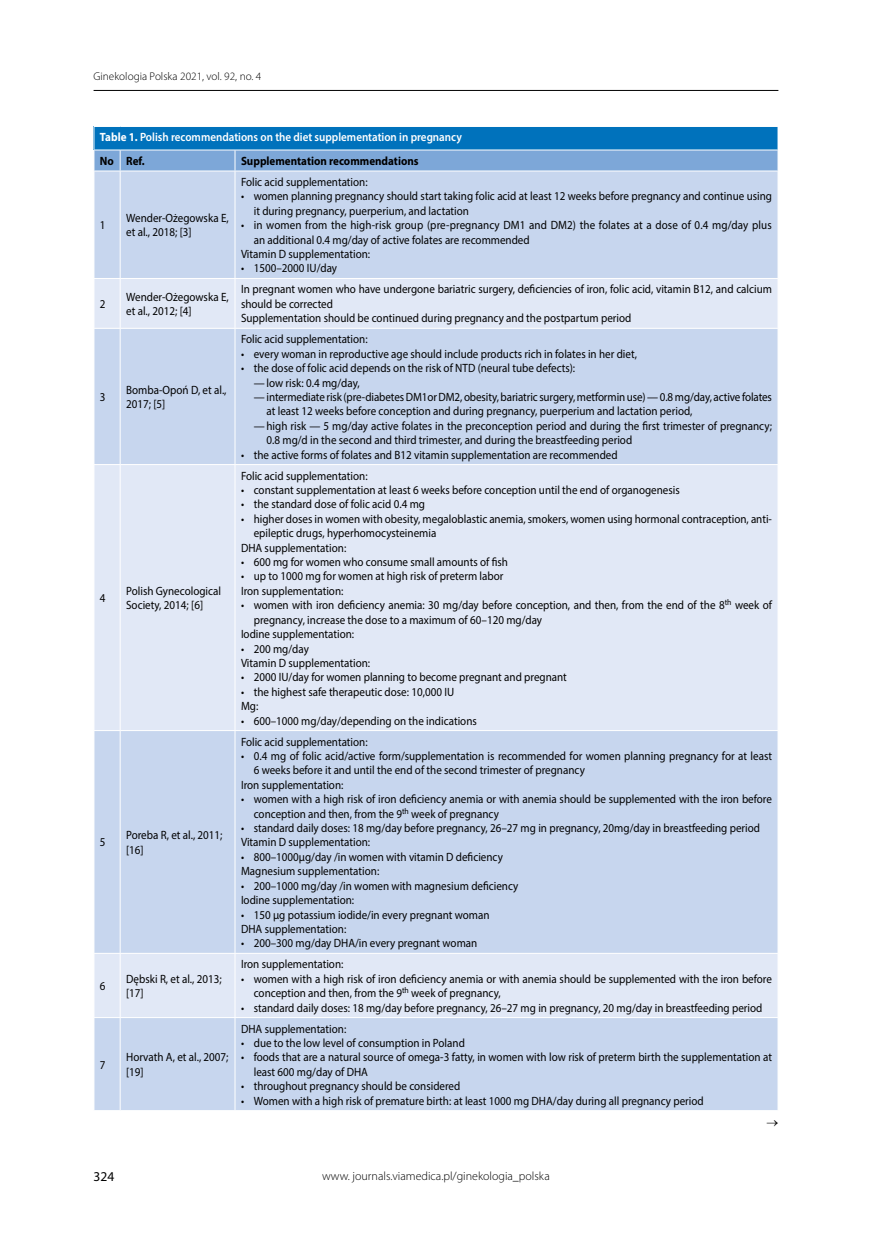
<style>
.page{position:relative;width:872px;height:1234px;background:#fff}
.page>*{position:absolute;margin:0;border:0;box-sizing:border-box;transform-origin:0 0}
.t1{font:13.5px "Myriad Pro";color:#000}
.t2{font:12px/14.4px "Myriad Pro";color:#000;scale:.92 1}
.t3{font:600 12px/23.5px "Myriad Pro";color:#fff;scale:.92 1}
.t4{font:300 12px "Myriad Pro";color:#000}
.t5{font:700 12px "Myriad Pro";color:#000;scale:.92 1}
.t6{font:300 11.25px "Myriad Pro";color:#000}
.s1{font-weight:700}
.s2{font-weight:700;color:#000}
</style>
<div class="page">
<hr style="left:94px;top:90px;width:684px;height:1px;background:#000">
<div style="left:95px;top:171px;width:682px;height:938px;background:#c7d6ee"></div>
<svg style="left:95px;top:279px;width:682px;height:737px;background:#d4dff2"></svg>
<hr style="left:120px;top:171px;width:1px;height:107px;background:#fff">
<hr style="left:235px;top:171px;width:1px;height:107px;background:#fff">
<hr style="left:120px;top:279px;width:1px;height:49px;background:#fff">
<hr style="left:235px;top:279px;width:1px;height:49px;background:#fff">
<hr style="left:120px;top:328px;width:1px;height:136px;background:#fff">
<hr style="left:235px;top:328px;width:1px;height:136px;background:#fff">
<hr style="left:120px;top:465px;width:1px;height:265px;background:#fff">
<hr style="left:235px;top:465px;width:1px;height:265px;background:#fff">
<hr style="left:120px;top:730px;width:1px;height:222px;background:#fff">
<hr style="left:235px;top:730px;width:1px;height:222px;background:#fff">
<hr style="left:120px;top:953px;width:1px;height:63px;background:#fff">
<hr style="left:235px;top:953px;width:1px;height:63px;background:#fff">
<hr style="left:120px;top:1017px;width:1px;height:92px;background:#fff">
<hr style="left:235px;top:1017px;width:1px;height:92px;background:#fff">
<svg style="left:94px;top:1109px;width:26px;height:1px"></svg>
<svg style="left:94px;top:126px;width:684px;height:45px;background:#4390cb"></svg>
<hr style="left:120px;top:170px;width:115px;height:1px;background:#fff">
<hr style="left:235px;top:170px;width:543px;height:1px;background:#fff">
<svg style="left:95px;top:278px;width:25px;height:1px"></svg>
<hr style="left:120px;top:278px;width:115px;height:1px;background:#fff">
<hr style="left:235px;top:278px;width:543px;height:1px;background:#fff">
<svg style="left:95px;top:328px;width:25px;height:1px"></svg>
<hr style="left:120px;top:328px;width:115px;height:1px;background:#fff">
<hr style="left:235px;top:328px;width:543px;height:1px;background:#fff">
<svg style="left:95px;top:464px;width:25px;height:1px"></svg>
<hr style="left:120px;top:464px;width:115px;height:1px;background:#fff">
<hr style="left:235px;top:464px;width:543px;height:1px;background:#fff">
<svg style="left:95px;top:730px;width:25px;height:1px"></svg>
<hr style="left:120px;top:730px;width:115px;height:1px;background:#fff">
<hr style="left:235px;top:730px;width:543px;height:1px;background:#fff">
<svg style="left:94px;top:952px;width:26px;height:1px"></svg>
<hr style="left:120px;top:952px;width:115px;height:1px;background:#fff">
<hr style="left:235px;top:952px;width:543px;height:1px;background:#fff">
<svg style="left:94px;top:1016px;width:26px;height:1px"></svg>
<hr style="left:120px;top:1016px;width:115px;height:1px;background:#fff">
<hr style="left:235px;top:1016px;width:543px;height:1px;background:#fff">
<p class="t6" style="left:94px;top:71px;width:169px">Ginekologia Polska 2021, vol. 92, no. 4</p>
<p class="t3" style="left:100px;top:125px;width:395px"><span class="s1">Table 1.</span> Polish recommendations on the diet supplementation in pregnancy<br><span class="s2">No Ref.</span></p>
<p class="t5" style="left:241px;top:153px;width:195px">Supplementation recommendations</p>
<p class="t2" style="left:100px;top:218px;width:8px">1</p>
<p class="t2" style="left:126px;top:210px;width:113px">Wender-Ożegowska E, et al., 2018; [3]</p>
<p class="t2" style="left:241px;top:174px;width:139px">Folic acid supplementation:</p>
<p class="t2" style="left:254px;top:189px;width:565px;text-indent:-13px">• women planning pregnancy should start taking folic acid at least 12 weeks before pregnancy and continue using it during pregnancy, puerperium, and lactation</p>
<p class="t2" style="left:241px;top:218px;width:578px">• in women from the high-risk group (pre-pregnancy DM1 and DM2) the folates at a dose of 0.4 mg/day plus</p>
<p class="t2" style="left:254px;top:232px;width:301px">an additional 0.4 mg/day of active folates are recommended</p>
<p class="t2" style="left:241px;top:246px;width:142px">Vitamin D supplementation:</p>
<p class="t2" style="left:241px;top:261px;width:106px">• 1500–2000 IU/day</p>
<p class="t2" style="left:100px;top:296px;width:8px">2</p>
<p class="t2" style="left:126px;top:289px;width:113px">Wender-Ożegowska E, et al., 2012; [4]</p>
<p class="t2" style="left:241px;top:282px;width:579px">In pregnant women who have undergone bariatric surgery, deficiencies of iron, folic acid, vitamin B12, and calcium should be corrected<br>Supplementation should be continued during pregnancy and the postpartum period</p>
<p class="t2" style="left:100px;top:389px;width:8px">3</p>
<p class="t2" style="left:126px;top:382px;width:111px">Bomba-Opoń D, et al.,<br>2017; [5]</p>
<p class="t2" style="left:100px;top:590px;width:8px">4</p>
<p class="t2" style="left:126px;top:583px;width:105px">Polish Gynecological<br>Society, 2014; [6]</p>
<p class="t2" style="left:100px;top:834px;width:8px">5</p>
<p class="t2" style="left:126px;top:827px;width:106px">Poreba R, et al., 2011; [16]</p>
<p class="t2" style="left:100px;top:978px;width:8px">6</p>
<p class="t2" style="left:126px;top:971px;width:105px">Dębski R, et al., 2013; [17]</p>
<p class="t2" style="left:100px;top:1056px;width:8px">7</p>
<p class="t2" style="left:126px;top:1049px;width:113px">Horvath A, et al., 2007; [19]</p>
<p class="t2" style="left:241px;top:332px;width:139px">Folic acid supplementation:</p>
<p class="t2" style="left:241px;top:346px;width:432px">• every woman in reproductive age should include products rich in folates in her diet,</p>
<p class="t2" style="left:254px;top:360px;width:351px;text-indent:-13px">• the dose of folic acid depends on the risk of NTD (neural tube defects): —low risk: 0.4 mg/day,</p>
<p class="t2" style="left:254px;top:389px;width:565px">— intermediate risk (pre-diabetes DM1or DM2, obesity, bariatric surgery, metformin use) — 0.8 mg/day, active folates</p>
<p class="t2" style="left:266px;top:404px;width:464px">at least 12 weeks before conception and during pregnancy, puerperium and lactation period,</p>
<p class="t2" style="left:254px;top:418px;width:565px">—high risk — 5 mg/day active folates in the preconception period and during the first trimester of pregnancy;</p>
<p class="t2" style="left:266px;top:432px;width:399px">0.8 mg/d in the second and third trimester, and during the breastfeeding period</p>
<p class="t2" style="left:241px;top:447px;width:411px">• the active forms of folates and B12 vitamin supplementation are recommended</p>
<p class="t2" style="left:241px;top:468px;width:139px">Folic acid supplementation:</p>
<p class="t2" style="left:241px;top:482px;width:478px">• constant supplementation at least 6 weeks before conception until the end of organogenesis</p>
<p class="t2" style="left:241px;top:497px;width:202px">• the standard dose of folic acid 0.4 mg</p>
<p class="t2" style="left:241px;top:511px;width:578px">• higher doses in women with obesity, megaloblastic anemia, smokers, women using hormonal contraception, anti-</p>
<p class="t2" style="left:254px;top:525px;width:200px">epileptic drugs, hyperhomocysteinemia</p>
<p class="t2" style="left:241px;top:540px;width:116px">DHA supplementation:</p>
<p class="t2" style="left:241px;top:554px;width:292px">• 600 mg for women who consume small amounts of fish</p>
<p class="t2" style="left:241px;top:569px;width:287px">• up to 1000 mg for women at high risk of preterm labor<br>Iron supplementation:</p>
<p class="t2" style="left:241px;top:597px;width:578px">• women with iron deficiency anemia: 30 mg/day before conception, and then, from the end of the 8<sup>th</sup> week of</p>
<p class="t2" style="left:254px;top:612px;width:315px">pregnancy, increase the dose to a maximum of 60–120 mg/day</p>
<p class="t2" style="left:241px;top:626px;width:124px">Iodine supplementation:</p>
<p class="t2" style="left:241px;top:641px;width:142px">• 200 mg/day<br>Vitamin D supplementation:</p>
<p class="t2" style="left:241px;top:669px;width:356px">• 2000 IU/day for women planning to become pregnant and pregnant</p>
<p class="t2" style="left:241px;top:684px;width:233px">• the highest safe therapeutic dose: 10,000 IU<br>Mg:</p>
<p class="t2" style="left:241px;top:713px;width:258px">• 600–1000 mg/day/depending on the indications</p>
<p class="t2" style="left:241px;top:734px;width:139px">Folic acid supplementation:</p>
<p class="t2" style="left:241px;top:748px;width:579px">• 0.4 mg of folic acid/active form/supplementation is recommended for women planning pregnancy for at least</p>
<p class="t2" style="left:254px;top:762px;width:361px">6 weeks before it and until the end of the second trimester of pregnancy</p>
<p class="t2" style="left:241px;top:777px;width:113px">Iron supplementation:</p>
<p class="t2" style="left:254px;top:791px;width:565px;text-indent:-13px">• women with a high risk of iron deficiency anemia or with anemia should be supplemented with the iron before conception and then, from the 9<sup>th</sup> week of pregnancy</p>
<p class="t2" style="left:241px;top:820px;width:566px">• standard daily doses: 18 mg/day before pregnancy, 26–27 mg in pregnancy, 20mg/day in breastfeeding period<br>Vitamin D supplementation:</p>
<p class="t2" style="left:241px;top:849px;width:286px">• 800–1000μg/day /in women with vitamin D deficiency<br>Magnesium supplementation:</p>
<p class="t2" style="left:241px;top:878px;width:303px">• 200–1000 mg/day /in women with magnesium deficiency<br>Iodine supplementation:</p>
<p class="t2" style="left:241px;top:906px;width:271px">• 150 μg potassium iodide/in every pregnant woman<br>DHA supplementation:</p>
<p class="t2" style="left:241px;top:935px;width:258px">• 200–300 mg/day DHA/in every pregnant woman</p>
<p class="t2" style="left:241px;top:956px;width:113px">Iron supplementation:</p>
<p class="t2" style="left:254px;top:971px;width:565px;text-indent:-13px">• women with a high risk of iron deficiency anemia or with anemia should be supplemented with the iron before conception and then, from the 9<sup>th</sup> week of pregnancy,</p>
<p class="t2" style="left:241px;top:999px;width:568px">• standard daily doses: 18 mg/day before pregnancy, 26–27 mg in pregnancy, 20 mg/day in breastfeeding period</p>
<p class="t2" style="left:241px;top:1020px;width:116px">DHA supplementation:</p>
<p class="t2" style="left:241px;top:1035px;width:245px">• due to the low level of consumption in Poland</p>
<p class="t2" style="left:254px;top:1049px;width:565px;text-indent:-13px">• foods that are a natural source of omega-3 fatty, in women with low risk of preterm birth the supplementation at least 600 mg/day of DHA</p>
<p class="t2" style="left:241px;top:1078px;width:240px">• throughout pregnancy should be considered</p>
<p class="t2" style="left:241px;top:1092px;width:504px">• Women with a high risk of premature birth: at least 1000 mg DHA/day during all pregnancy period</p>
<p class="t1" style="left:94px;top:1168px;width:22px">324</p>
<p class="t4" style="left:322px;top:1169px;width:229px">www. journals.viamedica.pl/ginekologia_polska</p>
</div>
